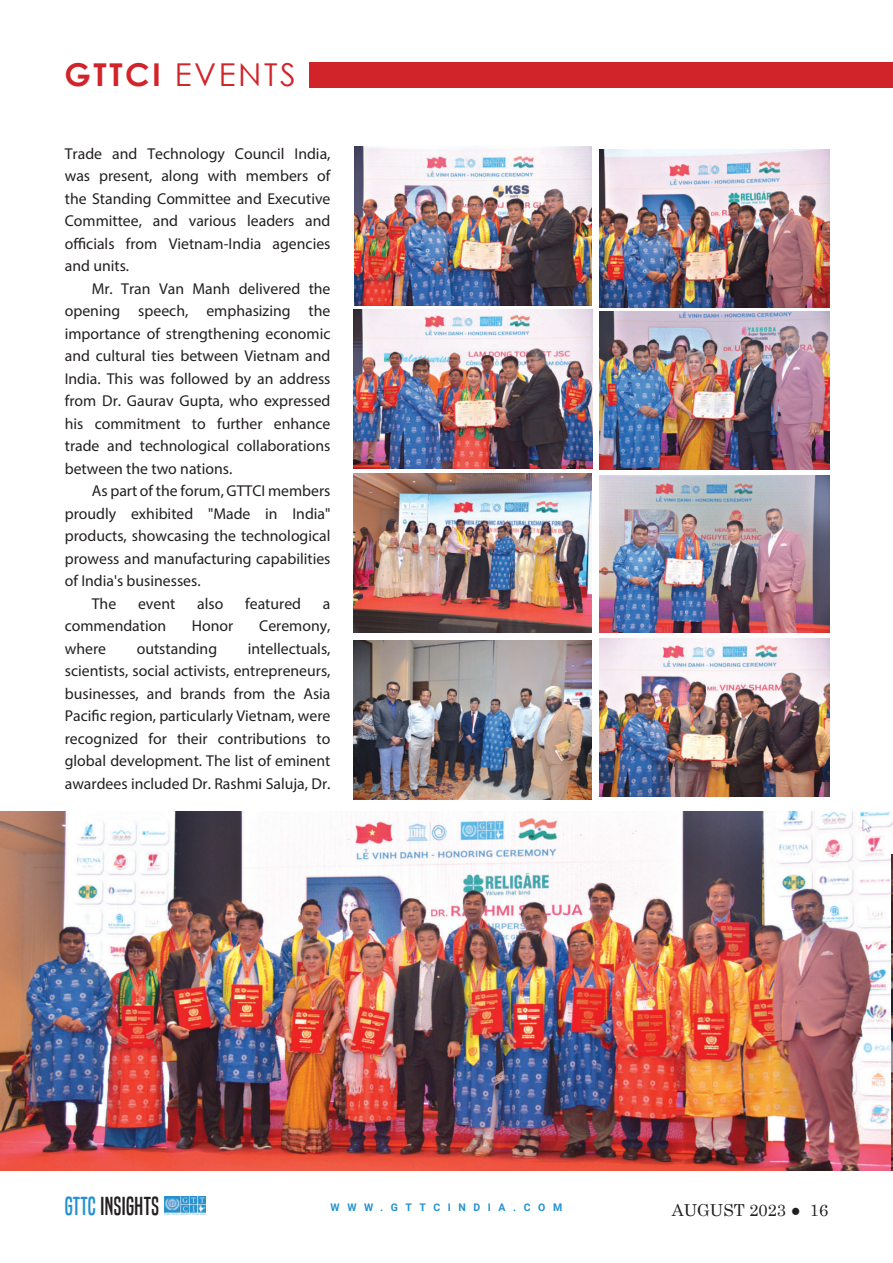
<style>
.page{position:relative;width:893px;height:1263px;background:#fff}
.page>*{position:absolute;margin:0;border:0;box-sizing:border-box;transform-origin:0 0}
.t1{font:31.5px "Century Gothic";letter-spacing:.08em;color:#d1232a}
.t2{font:24.3px "Built Titling Rg";letter-spacing:.02em;color:#231f20}
.t3{font:16.5px "Century Schoolbook";color:#231f20}
.t4{font:15.75px/22.5px "Myriad Pro";color:#231f20;text-align:justify}
.t5{font:700 10.5px "Roboto";letter-spacing:.72em;color:#2592d0}
.s1{font-weight:700}
.s2{color:#2492d0}
</style>
<div class="page">
<img style="left:164px;top:1196px;width:41px;height:18px">
<div style="left:309px;top:63px;width:584px;height:25px;background:#d1232a"></div>
<img style="left:0;top:811px;width:893px;height:360px">
<img style="left:353px;top:309px;width:240px;height:160px">
<img style="left:354px;top:147px;width:238px;height:158px">
<img style="left:353px;top:474px;width:238px;height:158px">
<img style="left:353px;top:641px;width:239px;height:159px">
<img style="left:600px;top:475px;width:229px;height:158px">
<img style="left:600px;top:312px;width:229px;height:157px">
<img style="left:600px;top:149px;width:229px;height:158px">
<img style="left:600px;top:639px;width:229px;height:157px">
<img style="left:892px;top:854px;width:1px;height:317px">
<h1 class="t1" style="left:65px;top:63px;width:233px"><span class="s1">GTTCI</span> EVENTS</h1>
<p class="t4" style="left:65px;top:143px;width:267px">Trade and Technology Council India, was present, along with members of the Standing Committee and Executive Committee, and various leaders and officials from Vietnam-India agencies and units.</p>
<p class="t4" style="left:65px;top:278px;width:267px;text-indent:27px">Mr. Tran Van Manh delivered the opening speech, emphasizing the importance of strengthening economic and cultural ties between Vietnam and India. This was followed by an address from Dr. Gaurav Gupta, who expressed his commitment to further enhance trade and technological collaborations between the two nations.</p>
<p class="t4" style="left:92px;top:481px;width:240px">As part of the forum, GTTCI members</p>
<p class="t4" style="left:65px;top:503px;width:267px">proudly exhibited "Made in India"</p>
<p class="t4" style="left:65px;top:526px;width:267px">products, showcasing the technological</p>
<p class="t4" style="left:65px;top:548px;width:267px">prowess and manufacturing capabilities</p>
<p class="t4" style="left:65px;top:571px;width:137px">of India's businesses.</p>
<p class="t4" style="left:92px;top:593px;width:26px">The</p>
<p class="t4" style="left:138px;top:593px;width:39px">event</p>
<p class="t4" style="left:197px;top:593px;width:28px">also</p>
<p class="t4" style="left:245px;top:593px;width:57px">featured</p>
<p class="t4" style="left:323px;top:593px;width:9px">a</p>
<p class="t4" style="left:65px;top:616px;width:103px">commendation</p>
<p class="t4" style="left:192px;top:616px;width:43px">Honor</p>
<p class="t4" style="left:259px;top:616px;width:73px">Ceremony,</p>
<p class="t4" style="left:65px;top:638px;width:43px">where</p>
<p class="t4" style="left:137px;top:638px;width:82px">outstanding</p>
<p class="t4" style="left:65px;top:638px;width:267px;text-indent:183px">intellectuals, scientists, social activists, entrepreneurs, businesses, and brands from the Asia Pacific region, particularly Vietnam, were recognized for their contributions to global development. The list of eminent awardees included Dr. Rashmi Saluja, Dr.</p>
<h2 class="t2" style="left:65px;top:1192px;width:96px"><span class="s2">GTTC</span> INSIGHTS</h2>
<p class="t5" style="left:331px;top:1201px;width:233px">WWW.GTTCINDIA.COM</p>
<p class="t3" style="left:672px;top:1196px;width:158px">AUGUST 2023 ● 16</p>
</div>
